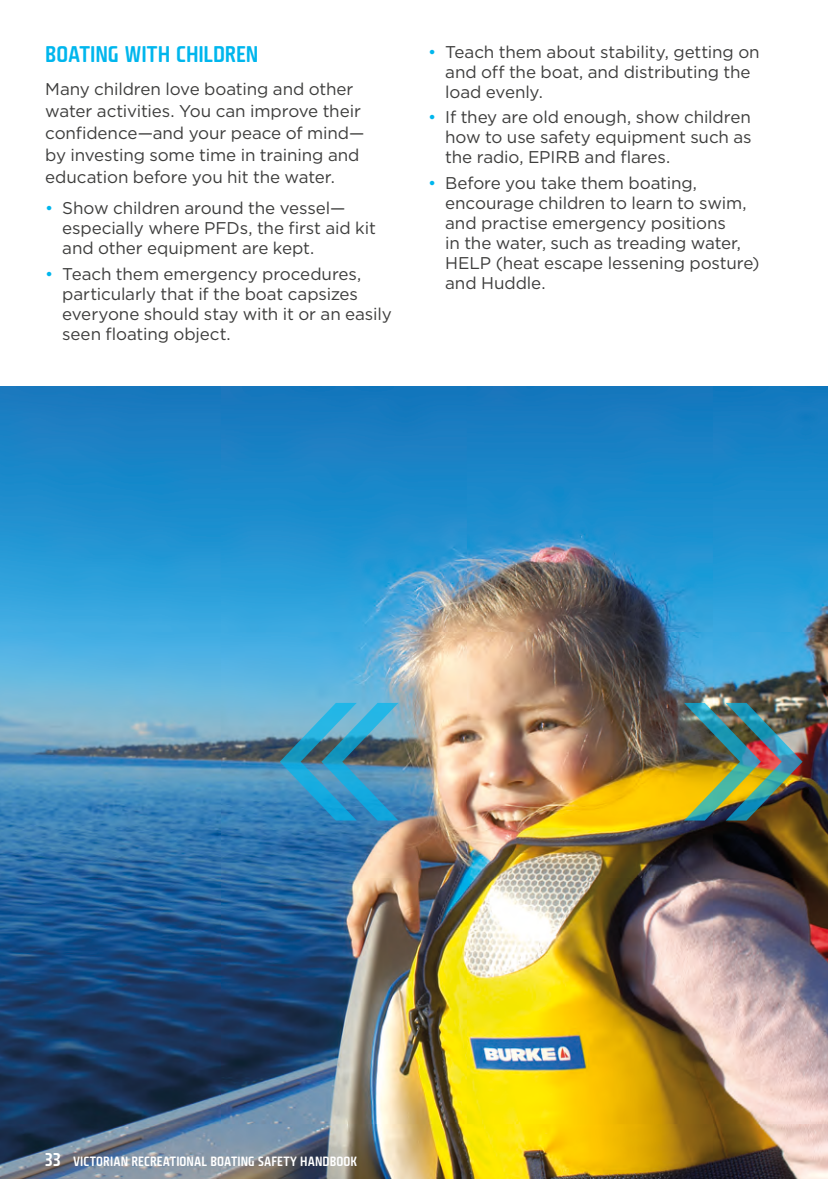
<style>
.page{position:relative;width:828px;height:1179px;background:#fff}
.page>*{position:absolute;margin:0;border:0;box-sizing:border-box;transform-origin:0 0}
.H3__subby{font:22px "Fishmonger CS";letter-spacing:-.005em;color:#00b6ed}
.Body_Bullet{font:17px/20px "Gotham";letter-spacing:-.005em;color:#3d3d3c}
.Body_Bullet_LAST{font:17px/20px "Gotham";letter-spacing:-.005em;color:#3d3d3c}
.Body{font:17px/22px "Gotham";letter-spacing:-.01em;color:#3d3d3c}
.t1{font:13px "Fishmonger CS";letter-spacing:.01em;color:#fff}
.s1{color:#00b6ed}
.s2{font-size:18px}
</style>
<div class="page">
<img style="left:0;top:387px;width:827px;height:792px">
<img style="left:684px;top:703px;width:118px;height:118px">
<svg style="left:280px;top:703px;width:118px;height:118px;background:#4295ba"></svg>
<p class="H3__subby" style="left:45px;top:39px;width:215px">BOATING WITH CHILDREN</p>
<p class="Body" style="left:45px;top:78px;width:321px">Many children love boating and other water activities. You can improve their confidence—and your peace of mind— by investing some time in training and education before you hit the water.</p>
<p class="Body_Bullet" style="left:62px;top:198px;width:315px;text-indent:-17px"><span class="s1">•</span> Show children around the vessel— especially where PFDs, the first aid kit and other equipment are kept.</p>
<p class="Body_Bullet" style="left:62px;top:264px;width:331px;text-indent:-17px"><span class="s1">•</span> Teach them emergency procedures, particularly that if the boat capsizes everyone should stay with it or an easily seen floating object.</p>
<p class="Body_Bullet" style="left:445px;top:41px;width:316px;text-indent:-17px"><span class="s1">•</span> Teach them about stability, getting on and off the boat, and distributing the load evenly.</p>
<p class="Body_Bullet" style="left:445px;top:107px;width:308px;text-align:justify;text-indent:-17px"><span class="s1">•</span> If they are old enough, show children how to use safety equipment such as the radio, EPIRB and flares.</p>
<p class="Body_Bullet_LAST" style="left:445px;top:173px;width:316px;text-indent:-17px"><span class="s1">•</span> Before you take them boating, encourage children to learn to swim, and practise emergency positions<br>in the water, such as treading water,<br>HELP (heat escape lessening posture) and Huddle.</p>
<p class="t1" style="left:45px;top:1152px;width:313px"><span class="s2">33</span> VICTORIAN RECREATIONAL BOATING SAFETY HANDBOOK</p>
</div>
